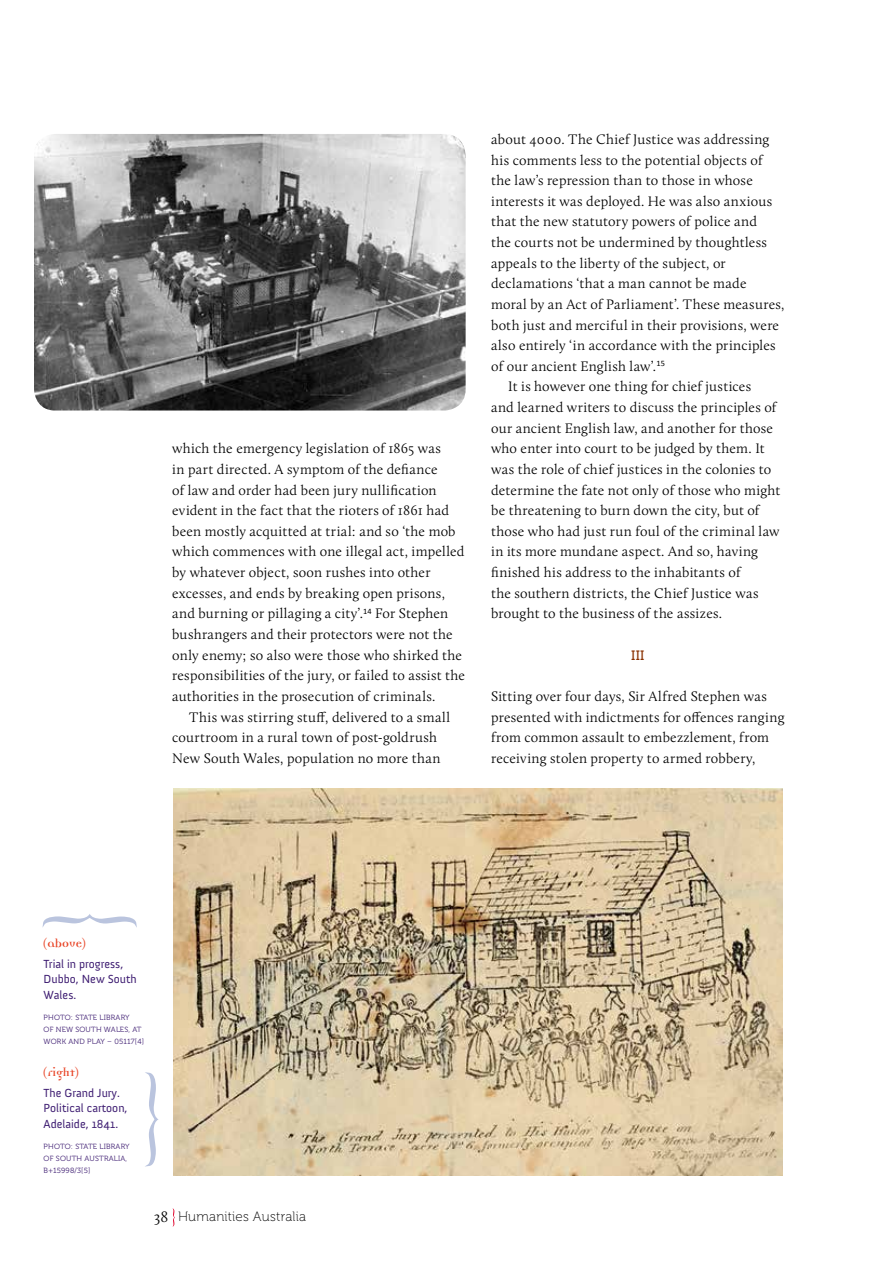
<style>
.page{position:relative;width:893px;height:1263px;background:#fff}
.page>*{position:absolute;margin:0;border:0;box-sizing:border-box;transform-origin:0 0}
.t1{font:300 14.25px/20.5px "Calluna";letter-spacing:.015em;color:#000}
.t2{font:13.5px "Museo 100";letter-spacing:.01em;color:#000}
.t3{font:13.5px "Museo 500";color:#893000}
.t4{font:700 12.75px "Democratica";color:#e84224}
.t5{font:12px/15.3px "Anivers";color:#3d1c71}
.t6{font:7.5px/12px "Museo 300";letter-spacing:.025em;color:#3d1c71}
.s1{font-family:"Calluna";font-weight:300;font-size:15.75px}
</style>
<div class="page">
<svg style="left:172px;top:1208px;width:3px;height:18px"></svg>
<svg style="left:43px;top:914px;width:94px;height:14px"></svg>
<svg style="left:145px;top:1072px;width:14px;height:94px"></svg>
<img style="left:34px;top:134px;width:432px;height:276px">
<img style="left:174px;top:788px;width:608px;height:387px">
<p class="t1" style="left:172px;top:438px;width:294px">which the emergency legislation of 1865 was<br>in part directed. A symptom of the defiance<br>of law and order had been jury nullification evident in the fact that the rioters of 1861 had been mostly acquitted at trial: and so ‘the mob which commences with one illegal act, impelled by whatever object, soon rushes into other excesses, and ends by breaking open prisons, and burning or pillaging a city’.<sup>14</sup> For Stephen bushrangers and their protectors were not the only enemy; so also were those who shirked the responsibilities of the jury, or failed to assist the authorities in the prosecution of criminals.</p>
<p class="t1" style="left:172px;top:706px;width:279px;text-indent:17px">This was stirring stuff, delivered to a small courtroom in a rural town of post-goldrush<br>New South Wales, population no more than</p>
<p class="t1" style="left:491px;top:129px;width:280px">about 4000. The Chief Justice was addressing</p>
<p class="t1" style="left:491px;top:149px;width:273px">his comments less to the potential objects of</p>
<p class="t1" style="left:491px;top:170px;width:263px">the law’s repression than to those in whose</p>
<p class="t1" style="left:491px;top:191px;width:283px">interests it was deployed. He was also anxious</p>
<p class="t1" style="left:491px;top:211px;width:267px">that the new statutory powers of police and</p>
<p class="t1" style="left:491px;top:232px;width:277px">the courts not be undermined by thoughtless</p>
<p class="t1" style="left:491px;top:252px;width:236px">appeals to the liberty of the subject, or</p>
<p class="t1" style="left:491px;top:273px;width:257px">declamations ‘that a man cannot be made</p>
<p class="t1" style="left:491px;top:294px;width:295px">moral by an Act of Parliament’. These measures,</p>
<p class="t1" style="left:491px;top:314px;width:290px">both just and merciful in their provisions, were</p>
<p class="t1" style="left:491px;top:335px;width:286px">also entirely ‘in accordance with the principles</p>
<p class="t1" style="left:491px;top:356px;width:175px">of our ancient English law’.<sup>15</sup></p>
<p class="t1" style="left:508px;top:376px;width:245px">It is however one thing for chief justices</p>
<p class="t1" style="left:491px;top:397px;width:287px">and learned writers to discuss the principles of</p>
<p class="t1" style="left:491px;top:418px;width:283px">our ancient English law, and another for those</p>
<p class="t1" style="left:491px;top:438px;width:275px">who enter into court to be judged by them. It</p>
<p class="t1" style="left:491px;top:459px;width:282px">was the role of chief justices in the colonies to</p>
<p class="t1" style="left:491px;top:479px;width:291px">determine the fate not only of those who might</p>
<p class="t1" style="left:491px;top:500px;width:270px">be threatening to burn down the city, but of</p>
<p class="t1" style="left:491px;top:521px;width:290px">those who had just run foul of the criminal law</p>
<p class="t1" style="left:491px;top:541px;width:268px">in its more mundane aspect. And so, having</p>
<p class="t1" style="left:491px;top:562px;width:251px">finished his address to the inhabitants of</p>
<p class="t1" style="left:491px;top:582px;width:269px">the southern districts, the Chief Justice was</p>
<p class="t1" style="left:491px;top:603px;width:233px">brought to the business of the assizes.</p>
<p class="t3" style="left:631px;top:648px;width:15px">III</p>
<p class="t1" style="left:491px;top:686px;width:295px">Sitting over four days, Sir Alfred Stephen was presented with indictments for offences ranging from common assault to embezzlement, from receiving stolen property to armed robbery,</p>
<p class="t4" style="left:44px;top:938px;width:43px">(above)</p>
<p class="t5" style="left:44px;top:956px;width:95px">Trial in progress,<br>Dubbo, New South<br>Wales.</p>
<p class="t6" style="left:44px;top:1012px;width:102px">PHOTO: STATE LIBRARY<br>OF NEW SOUTH WALES, AT<br>WORK AND PLAY – 05117[4]</p>
<p class="t4" style="left:44px;top:1067px;width:36px">(right)</p>
<p class="t5" style="left:44px;top:1085px;width:85px">The Grand Jury.<br>Political cartoon,<br>Adelaide, 1841.</p>
<p class="t6" style="left:44px;top:1141px;width:88px">PHOTO: STATE LIBRARY<br>OF SOUTH AUSTRALIA,<br>B+15998/3[5]</p>
<p class="t2" style="left:154px;top:1210px;width:154px"><span class="s1">38</span> Humanities Australia</p>
</div>
